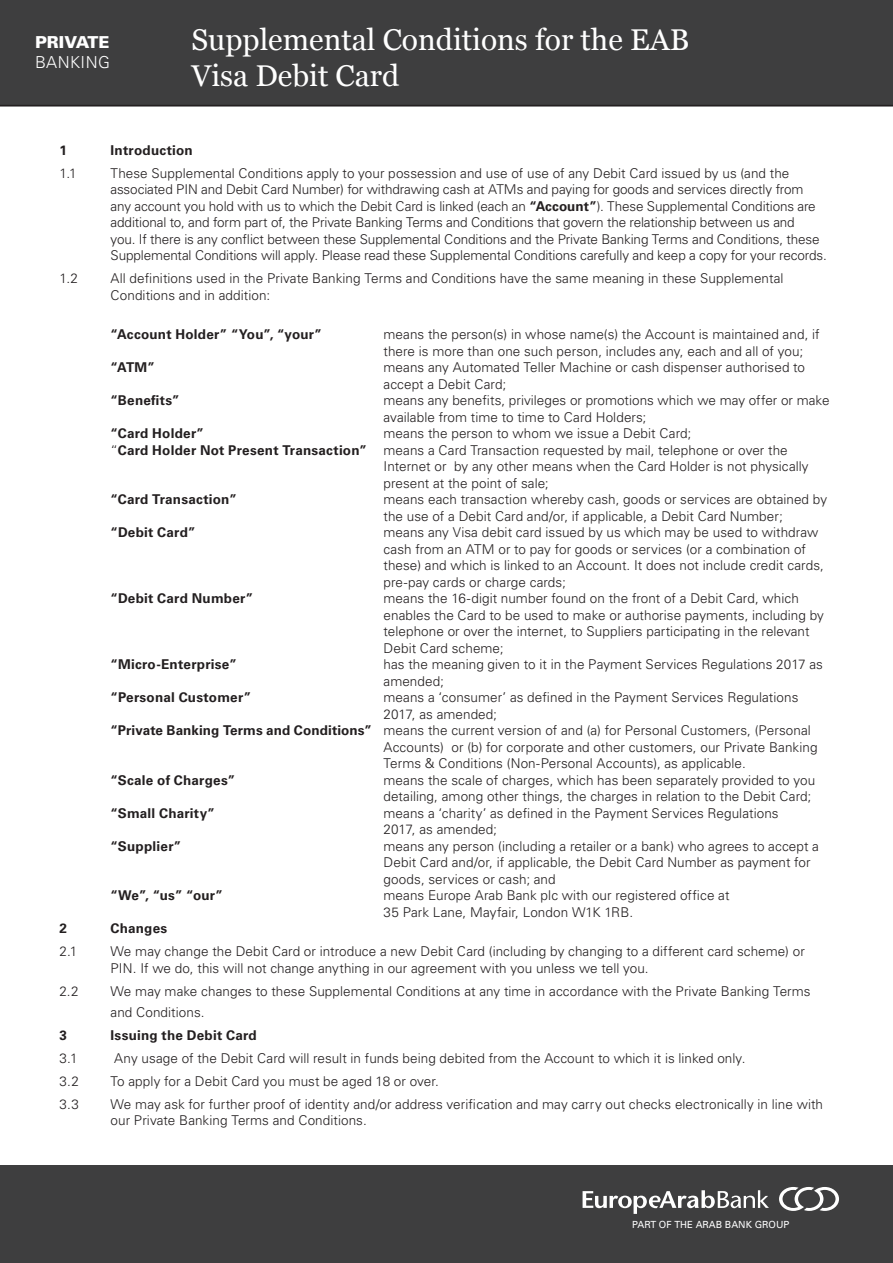
<style>
.page{position:relative;width:893px;height:1263px;background:#fff}
.page>*{position:absolute;margin:0;border:0;box-sizing:border-box;transform-origin:0 0}
.t1{font:30px/36px "Georgia";color:#fff}
.t2{font:900 16.5px "Univers LT Std";color:#fff}
.t3{font:300 16.5px "Univers LT Std";letter-spacing:.03em;color:#fff}
.BODY_indent{font:300 13.5px/16.5px "Univers LT Std";letter-spacing:.005em;color:#231f20}
.BODY_indent-2{font:700 13.5px "Univers LT Std";letter-spacing:.015em;color:#231f20}
.t4{font:9.75px "Univers";color:#fff}
.s1{font-weight:700}
</style>
<div class="page">
<div style="left:0;top:1165px;width:893px;height:98px;background:#3e3e3f"></div>
<div style="left:0;top:0;width:893px;height:106px;background:#3e3e3f"></div>
<svg style="left:583px;top:1190px;width:186px;height:24px"></svg>
<svg style="left:779px;top:1187px;width:60px;height:24px"></svg>
<p class="t2" style="left:35px;top:32px;width:76px">PRIVATE</p>
<p class="t3" style="left:35px;top:52px;width:76px">BANKING</p>
<p class="t1" style="left:191px;top:20px;width:500px">Supplemental Conditions for the EAB<br>Visa Debit Card</p>
<h1 class="t1" style="left:191px;top:20px;width:394px">Personal Account Application<br>Two lines where needed</h1>
<p class="BODY_indent-2" style="left:60px;top:142px;width:9px">1</p>
<p class="BODY_indent-2" style="left:111px;top:142px;width:84px">Introduction</p>
<p class="BODY_indent" style="left:60px;top:165px;width:19px">1.1</p>
<p class="BODY_indent" style="left:111px;top:165px;width:718px">These Supplemental Conditions apply to your possession and use of use of any Debit Card issued by us (and the associated PIN and Debit Card Number) for withdrawing cash at ATMs and paying for goods and services directly from any account you hold with us to which the Debit Card is linked (each an <span class="s1">“Account”</span>). These Supplemental Conditions are additional to, and form part of, the Private Banking Terms and Conditions that govern the relationship between us and<br>you. If there is any conflict between these Supplemental Conditions and the Private Banking Terms and Conditions, these Supplemental Conditions will apply. Please read these Supplemental Conditions carefully and keep a copy for your records.</p>
<p class="BODY_indent" style="left:60px;top:270px;width:20px">1.2</p>
<p class="BODY_indent" style="left:111px;top:270px;width:674px">All definitions used in the Private Banking Terms and Conditions have the same meaning in these Supplemental<br>Conditions and in addition:</p>
<p class="BODY_indent-2" style="left:111px;top:327px;width:213px">“Account Holder” “You”, “your”</p>
<p class="BODY_indent" style="left:384px;top:326px;width:438px">means the person(s) in whose name(s) the Account is maintained and, if there is more than one such person, includes any, each and all of you;</p>
<p class="BODY_indent-2" style="left:111px;top:360px;width:46px">“ATM”</p>
<p class="BODY_indent" style="left:384px;top:359px;width:423px">means any Automated Teller Machine or cash dispenser authorised to accept a Debit Card;</p>
<p class="BODY_indent-2" style="left:111px;top:393px;width:71px">“Benefits”</p>
<p class="BODY_indent" style="left:384px;top:392px;width:447px">means any benefits, privileges or promotions which we may offer or make available from time to time to Card Holders;</p>
<p class="BODY_indent-2" style="left:111px;top:426px;width:95px">“Card Holder”</p>
<p class="BODY_indent" style="left:384px;top:425px;width:309px">means the person to whom we issue a Debit Card;</p>
<p class="BODY_indent" style="left:111px;top:442px;width:679px">“<span class="s1">Card Holder Not Present Transaction”</span> means a Card Transaction requested by mail, telephone or over the</p>
<p class="BODY_indent" style="left:384px;top:458px;width:427px">Internet or by any other means when the Card Holder is not physically</p>
<p class="BODY_indent" style="left:384px;top:475px;width:167px">present at the point of sale;</p>
<p class="BODY_indent-2" style="left:111px;top:492px;width:128px">“Card Transaction”</p>
<p class="BODY_indent" style="left:384px;top:491px;width:445px">means each transaction whereby cash, goods or services are obtained by the use of a Debit Card and/or, if applicable, a Debit Card Number;</p>
<p class="BODY_indent-2" style="left:111px;top:525px;width:87px">“Debit Card”</p>
<p class="BODY_indent" style="left:384px;top:524px;width:442px">means any Visa debit card issued by us which may be used to withdraw cash from an ATM or to pay for goods or services (or a combination of these) and which is linked to an Account. It does not include credit cards, pre-pay cards or charge cards;</p>
<p class="BODY_indent-2" style="left:111px;top:591px;width:144px">“Debit Card Number”</p>
<p class="BODY_indent" style="left:384px;top:590px;width:442px">means the 16-digit number found on the front of a Debit Card, which enables the Card to be used to make or authorise payments, including by telephone or over the internet, to Suppliers participating in the relevant Debit Card scheme;</p>
<p class="BODY_indent-2" style="left:111px;top:657px;width:128px">“Micro-Enterprise”</p>
<p class="BODY_indent" style="left:384px;top:656px;width:441px">has the meaning given to it in the Payment Services Regulations 2017 as amended;</p>
<p class="BODY_indent-2" style="left:111px;top:690px;width:142px">“Personal Customer”</p>
<p class="BODY_indent" style="left:384px;top:689px;width:416px">means a ‘consumer’ as defined in the Payment Services Regulations</p>
<p class="BODY_indent" style="left:384px;top:706px;width:115px">2017, as amended;</p>
<p class="BODY_indent" style="left:111px;top:722px;width:702px"><span class="s1">“Private Banking Terms and Conditions”</span> means the current version of and (a) for Personal Customers, (Personal</p>
<p class="BODY_indent" style="left:384px;top:739px;width:435px">Accounts) or (b) for corporate and other customers, our Private Banking</p>
<p class="BODY_indent" style="left:384px;top:755px;width:364px">Terms &amp; Conditions (Non-Personal Accounts), as applicable.</p>
<p class="BODY_indent-2" style="left:111px;top:772px;width:126px">“Scale of Charges”</p>
<p class="BODY_indent" style="left:384px;top:772px;width:433px">means the scale of charges, which has been separately provided to you detailing, among other things, the charges in relation to the Debit Card;</p>
<p class="BODY_indent-2" style="left:111px;top:805px;width:106px">“Small Charity”</p>
<p class="BODY_indent" style="left:384px;top:805px;width:397px">means a ‘charity’ as defined in the Payment Services Regulations<br>2017, as amended;</p>
<p class="BODY_indent-2" style="left:111px;top:838px;width:72px">“Supplier”</p>
<p class="BODY_indent" style="left:384px;top:838px;width:437px">means any person (including a retailer or a bank) who agrees to accept a<br>Debit Card and/or, if applicable, the Debit Card Number as payment for goods, services or cash; and</p>
<p class="BODY_indent-2" style="left:111px;top:888px;width:114px">“We”, “us” “our”</p>
<p class="BODY_indent" style="left:384px;top:887px;width:347px">means Europe Arab Bank plc with our registered office at<br>35 Park Lane, Mayfair, London W1K 1RB.</p>
<p class="BODY_indent-2" style="left:60px;top:921px;width:9px">2</p>
<p class="BODY_indent-2" style="left:111px;top:921px;width:58px">Changes</p>
<p class="BODY_indent" style="left:60px;top:943px;width:19px">2.1</p>
<p class="BODY_indent" style="left:111px;top:943px;width:696px">We may change the Debit Card or introduce a new Debit Card (including by changing to a different card scheme) or<br>PIN. If we do, this will not change anything in our agreement with you unless we tell you.</p>
<p class="BODY_indent" style="left:60px;top:982px;width:21px">2.2</p>
<p class="BODY_indent" style="left:111px;top:980px;width:702px;line-height:21.6px">We may make changes to these Supplemental Conditions at any time in accordance with the Private Banking Terms and Conditions.</p>
<p class="BODY_indent-2" style="left:60px;top:1027px;width:9px">3</p>
<p class="BODY_indent-2" style="left:111px;top:1027px;width:148px">Issuing the Debit Card</p>
<p class="BODY_indent" style="left:60px;top:1050px;width:19px">3.1</p>
<p class="BODY_indent" style="left:114px;top:1050px;width:633px">Any usage of the Debit Card will result in funds being debited from the Account to which it is linked only.</p>
<p class="BODY_indent" style="left:60px;top:1073px;width:21px">3.2</p>
<p class="BODY_indent" style="left:111px;top:1073px;width:330px">To apply for a Debit Card you must be aged 18 or over.</p>
<p class="BODY_indent" style="left:60px;top:1096px;width:21px">3.3</p>
<p class="BODY_indent" style="left:111px;top:1096px;width:714px">We may ask for further proof of identity and/or address verification and may carry out checks electronically in line with our Private Banking Terms and Conditions.</p>
<p class="t4" style="left:632px;top:1219px;width:159px">PART OF THE ARAB BANK GROUP</p>
</div>
